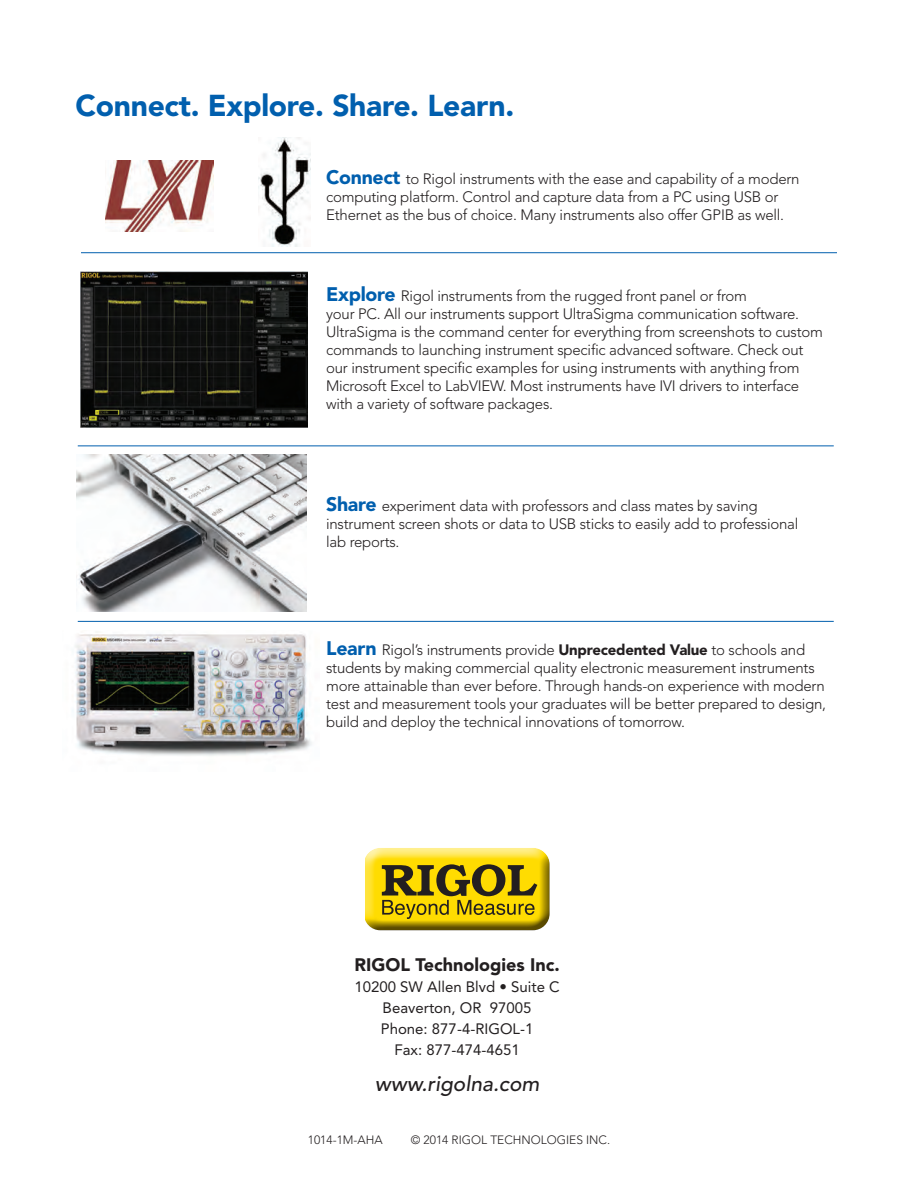
<style>
.page{position:relative;width:918px;height:1188px;background:#fff}
.page>*{position:absolute;margin:0;border:0;box-sizing:border-box;transform-origin:0 0}
.t1{font:900 30px "Avenir";letter-spacing:-.01em;color:#015fae}
.t2{font:italic 500 21px "Avenir";color:#231f20}
.t3{font:900 18px "Avenir";color:#231f20}
.t4{font:300 15px/18px "Avenir";letter-spacing:-.015em;color:#231f20}
.t5{font:15px "Avenir";color:#231f20}
.t6{font:300 12px "Avenir";color:#231f20}
.s1{font-weight:900;font-size:19.5px;color:#015fae}
.s2{font-weight:900}
</style>
<div class="page">
<div style="left:365px;top:846px;width:186px;height:74px;background:#fff;opacity:.75"></div>
<div style="left:365px;top:851px;width:186px;height:80px;background:#231f20;opacity:.75"></div>
<img style="left:106px;top:161px;width:108px;height:70px">
<img style="left:81px;top:272px;width:227px;height:156px">
<hr style="left:81px;top:252px;width:756px;height:1px;background:#015fae">
<hr style="left:78px;top:446px;width:756px;height:1px;background:#015fae">
<img style="left:77px;top:454px;width:230px;height:158px">
<hr style="left:78px;top:621px;width:756px;height:1px;background:#015fae">
<img style="left:72px;top:634px;width:240px;height:122px">
<img style="left:258px;top:137px;width:52px;height:109px">
<p class="t1" style="left:76px;top:87px;width:440px">Connect. Explore. Share. Learn.</p>
<p class="t4" style="left:326px;top:170px;width:475px"><span class="s1">Connect</span> to Rigol instruments with the ease and capability of a modern computing platform. Control and capture data from a PC using USB or<br>Ethernet as the bus of choice. Many instruments also offer GPIB as well.</p>
<p class="t4" style="left:326px;top:287px;width:498px"><span class="s1">Explore</span> Rigol instruments from the rugged front panel or from<br>your PC. All our instruments support UltraSigma communication software.<br>UltraSigma is the command center for everything from screenshots to custom commands to launching instrument specific advanced software. Check out our instrument specific examples for using instruments with anything from Microsoft Excel to LabVIEW. Most instruments have IVI drivers to interface with a variety of software packages.</p>
<p class="t4" style="left:326px;top:497px;width:474px"><span class="s1">Share</span> experiment data with professors and class mates by saving instrument screen shots or data to USB sticks to easily add to professional lab reports.</p>
<p class="t4" style="left:326px;top:641px;width:502px"><span class="s1">Learn</span> Rigol’s instruments provide <span class="s2">Unprecedented Value</span> to schools and students by making commercial quality electronic measurement instruments more attainable than ever before. Through hands-on experience with modern test and measurement tools your graduates will be better prepared to design, build and deploy the technical innovations of tomorrow.</p>
<p class="t3" style="left:354px;top:954px;width:207px">RIGOL Technologies Inc.</p>
<p class="t5" style="left:354px;top:978px;width:207px">10200 SW Allen Blvd • Suite C</p>
<p class="t5" style="left:383px;top:999px;width:151px">Beaverton, OR 97005</p>
<p class="t5" style="left:381px;top:1020px;width:154px">Phone: 877-4-RIGOL-1</p>
<p class="t5" style="left:394px;top:1041px;width:127px">Fax: 877-474-4651</p>
<p class="t2" style="left:375px;top:1072px;width:166px">www.rigolna.com</p>
<p class="t6" style="left:308px;top:1133px;width:76px">1014-1M-AHA</p>
<p class="t6" style="left:411px;top:1133px;width:201px">© 2014 RIGOL TECHNOLOGIES INC.</p>
</div>
